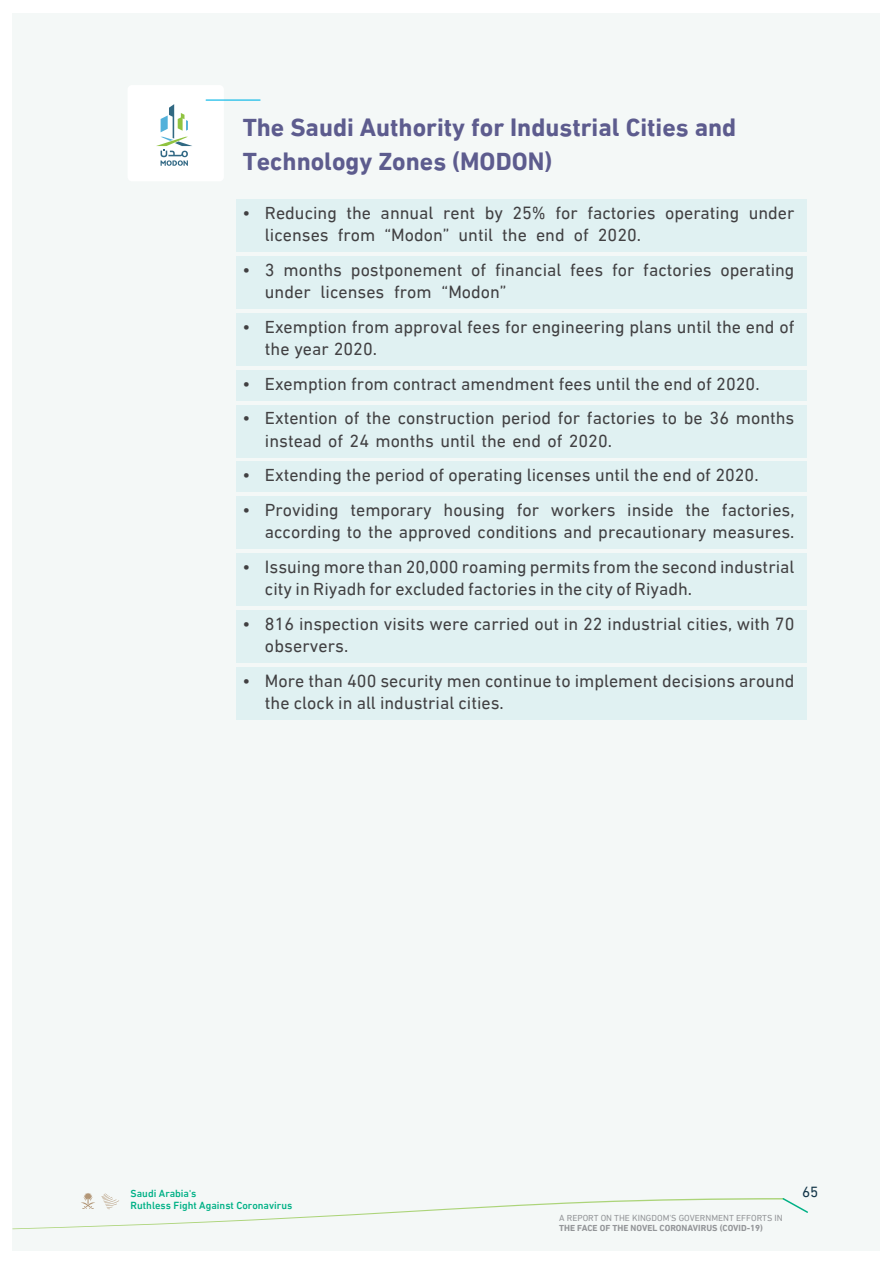
<style>
.page{position:relative;width:893px;height:1263px;background:#fff}
.page>*{position:absolute;margin:0;border:0;box-sizing:border-box;transform-origin:0 0}
.t1{font:700 25.5px/34.5px "DIN Next LT Arabic";color:#5d5c8e}
.t2{font:18px/22.5px "DIN Next LT Arabic";color:#414042}
.t3{font:15px "DIN Next LT Arabic";color:#133649}
.t4{font:500 10.5px/12px "DIN Next LT Arabic";color:#00b186}
.t5{font:9px "DIN Next LT Arabic";color:#939598}
.t6{font:700 9px "DIN Next LT Arabic";color:#939598}
</style>
<div class="page">
<div style="left:13px;top:13px;width:867px;height:1237px;background:#f4f8f7"></div>
<svg style="left:12px;top:1193px;width:796px;height:36px"></svg>
<div style="left:236px;top:199px;width:570px;height:53px;background:#e0f1f2"></div>
<div style="left:236px;top:256px;width:570px;height:53px;background:#e0f1f2"></div>
<div style="left:236px;top:313px;width:570px;height:53px;background:#e0f1f2"></div>
<div style="left:236px;top:370px;width:570px;height:30px;background:#e0f1f2"></div>
<div style="left:236px;top:405px;width:570px;height:52px;background:#e0f1f2"></div>
<div style="left:236px;top:462px;width:570px;height:30px;background:#e0f1f2"></div>
<div style="left:236px;top:496px;width:570px;height:53px;background:#e0f1f2"></div>
<div style="left:236px;top:553px;width:570px;height:53px;background:#e0f1f2"></div>
<div style="left:236px;top:610px;width:570px;height:53px;background:#e0f1f2"></div>
<div style="left:236px;top:667px;width:570px;height:53px;background:#e0f1f2"></div>
<div style="left:128px;top:85px;width:96px;height:96px;background:#fff;border-radius:4px"></div>
<hr style="left:206px;top:100px;width:54px;height:1px;background:#00b5e6">
<svg style="left:156px;top:104px;width:36px;height:62px"></svg>
<h1 class="t1" style="left:243px;top:110px;width:495px">The Saudi Authority for Industrial Cities and<br>Technology Zones (MODON)</h1>
<p class="t2" style="left:265px;top:201px;width:531px;text-indent:-22px">• Reducing the annual rent by 25% for factories operating under licenses from “Modon” until the end of 2020.</p>
<p class="t2" style="left:265px;top:258px;width:531px;text-indent:-22px">• 3 months postponement of financial fees for factories operating under licenses from “Modon”</p>
<p class="t2" style="left:265px;top:315px;width:531px;text-indent:-22px">• Exemption from approval fees for engineering plans until the end of the year 2020.</p>
<p class="t2" style="left:242px;top:372px;width:519px">• Exemption from contract amendment fees until the end of 2020.</p>
<p class="t2" style="left:265px;top:407px;width:531px;text-indent:-22px">• Extention of the construction period for factories to be 36 months instead of 24 months until the end of 2020.</p>
<p class="t2" style="left:242px;top:464px;width:518px">• Extending the period of operating licenses until the end of 2020.</p>
<p class="t2" style="left:242px;top:498px;width:554px;text-align:right">• Providing temporary housing for workers inside the factories, according to the approved conditions and precautionary measures.</p>
<p class="t2" style="left:265px;top:555px;width:531px;text-indent:-22px">• Issuing more than 20,000 roaming permits from the second industrial city in Riyadh for excluded factories in the city of Riyadh.</p>
<p class="t2" style="left:265px;top:612px;width:531px;text-indent:-22px">• 816 inspection visits were carried out in 22 industrial cities, with 70 observers.</p>
<p class="t2" style="left:265px;top:669px;width:531px;text-indent:-22px">• More than 400 security men continue to implement decisions around the clock in all industrial cities.</p>
<p class="t4" style="left:131px;top:1187px;width:163px">Saudi Arabia's<br>Ruthless Fight Against Coronavirus</p>
<p class="t5" style="left:559px;top:1213px;width:225px">A REPORT ON THE KINGDOM'S GOVERNMENT EFFORTS IN</p>
<p class="t6" style="left:559px;top:1222px;width:205px">THE FACE OF THE NOVEL CORONAVIRUS (COVID-19)</p>
<p class="t3" style="left:802px;top:1183px;width:18px">65</p>
</div>
